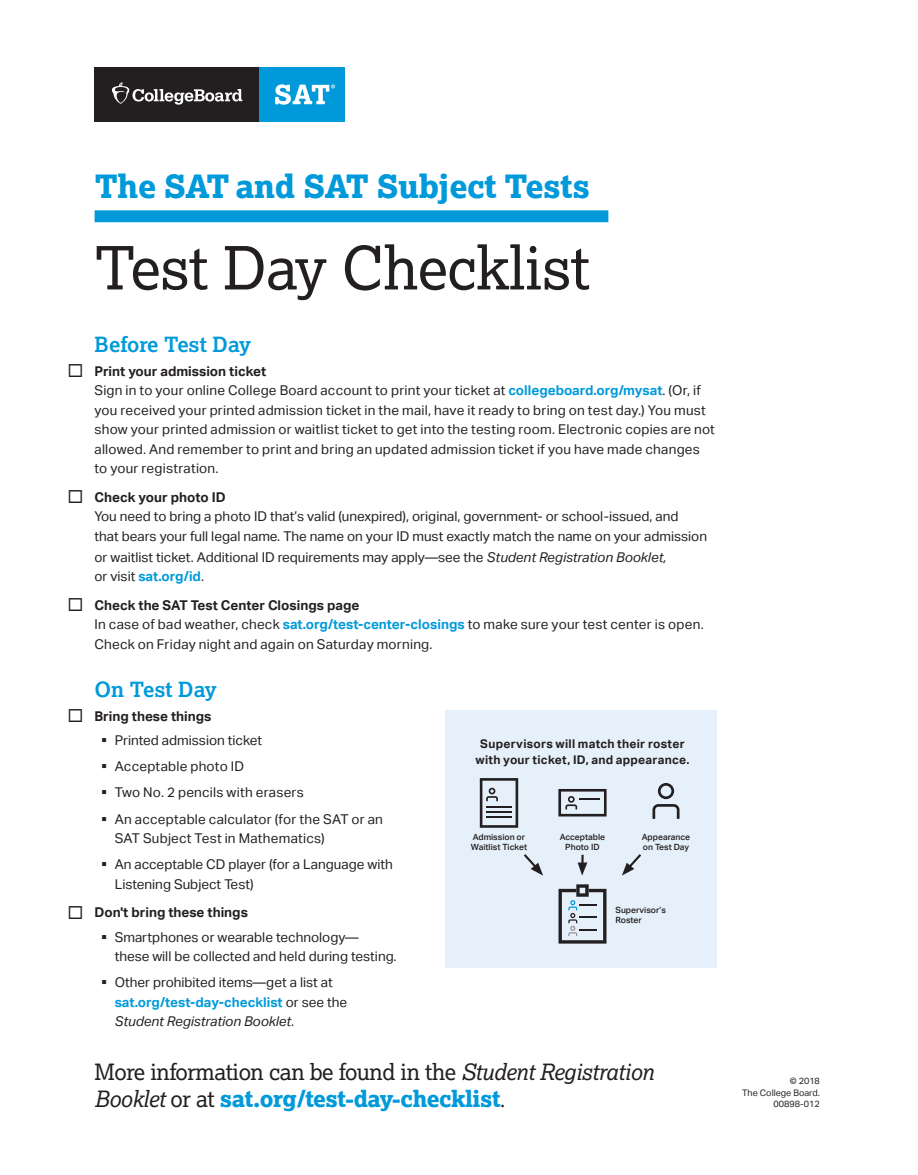
<style>
.page{position:relative;width:918px;height:1175px;background:#fff}
.page>*{position:absolute;margin:0;border:0;box-sizing:border-box;transform-origin:0 0}
.t1{font:59.55px "Lexia";letter-spacing:-.01em;color:#231f20}
.t2{font:800 31.95px "Lexia";letter-spacing:-.01em;color:#009ada}
.t3{font:22.5px "Lexia";letter-spacing:-.02em;color:#231f20}
.t4{font:800 22.5px "Lexia";letter-spacing:-.02em;color:#009ada}
.t5{font:700 21px "Lexia";color:#009ada}
.t6{font:13.5px/19.5px "Aktiv Grotesk";letter-spacing:.01em;color:#231f20}
.t7{font:700 13.5px "Aktiv Grotesk";color:#231f20}
.t8{font:700 12px/16.5px "Aktiv Grotesk";letter-spacing:.02em;color:#231f20;text-align:center}
.t9{font:9px/11.7px "Aktiv Grotesk";color:#231f20;text-align:right}
.t10{font:500 8.55px/10.1px "Aktiv Grotesk";color:#231f20}
.s1{font-weight:700;color:#009ada}
.s2{font-style:italic}
.s3{font-weight:400;font-style:italic;color:#231f20}
.s4{font-weight:400;color:#231f20}
.s5{font-family:"Minion Pro";font-weight:400;color:#231f20}
</style>
<div class="page">
<div style="left:446px;top:710px;width:271px;height:257px;background:#e6f0fa"></div>
<div style="left:95px;top:210px;width:513px;height:12px;background:#009ada"></div>
<div style="left:95px;top:68px;width:165px;height:54px;background:#231f20"></div>
<svg style="left:112px;top:82px;width:130px;height:23px"></svg>
<div style="left:260px;top:68px;width:85px;height:54px;background:#009ada"></div>
<svg style="left:275px;top:84px;width:60px;height:21px"></svg>
<svg style="left:480px;top:778px;width:38px;height:49px"></svg>
<hr style="left:486px;top:806px;width:26px;height:2px;background:#231f20">
<hr style="left:486px;top:811px;width:26px;height:2px;background:#231f20">
<hr style="left:486px;top:815px;width:26px;height:2px;background:#231f20">
<svg style="left:558px;top:789px;width:49px;height:27px"></svg>
<svg style="left:653px;top:783px;width:27px;height:36px"></svg>
<svg style="left:524px;top:854px;width:19px;height:21px"></svg>
<hr style="left:581px;top:854px;width:3px;height:14px;background:#231f20">
<svg style="left:578px;top:862px;width:9px;height:13px"></svg>
<svg style="left:622px;top:854px;width:20px;height:21px"></svg>
<svg style="left:559px;top:884px;width:47px;height:59px"></svg>
<h1 class="t2" style="left:95px;top:166px;width:497px">The SAT and SAT Subject Tests</h1>
<h1 class="t1" style="left:95px;top:230px;width:497px">Test Day Checklist</h1>
<h2 class="t5" style="left:94px;top:331px;width:158px">Before Test Day</h2>
<p class="t7" style="left:68px;top:363px;width:200px">◻ Print your admission ticket</p>
<p class="t6" style="left:94px;top:381px;width:622px">Sign in to your online College Board account to print your ticket at <span class="s1">collegeboard.org/mysat</span>. (Or, if you received your printed admission ticket in the mail, have it ready to bring on test day.) You must show your printed admission or waitlist ticket to get into the testing room. Electronic copies are not allowed. And remember to print and bring an updated admission ticket if you have made changes to your registration.</p>
<p class="t7" style="left:68px;top:489px;width:160px">◻ Check your photo ID</p>
<p class="t6" style="left:94px;top:507px;width:614px">You need to bring a photo ID that’s valid (unexpired), original, government- or school-issued, and<br>that bears your full legal name. The name on your ID must exactly match the name on your admission</p>
<p class="t6" style="left:94px;top:547px;width:574px">or waitlist ticket. Additional ID requirements may apply—see the <span class="s2">Student Registration Booklet, </span>or visit <span class="s1">sat.org/id</span>.</p>
<p class="t6" style="left:94px;top:615px;width:611px">In case of bad weather, check <span class="s1">sat.org/test-center-closings</span> to make sure your test center is open.<br>Check on Friday night and again on Saturday morning.</p>
<h2 class="t5" style="left:94px;top:676px;width:124px">On Test Day</h2>
<p class="t7" style="left:68px;top:708px;width:145px">◻ Bring these things</p>
<p class="t6" style="left:101px;top:730px;width:163px">▪ Printed admission ticket</p>
<p class="t8" style="left:475px;top:735px;width:216px">Supervisors will match their roster with your ticket, ID, and appearance.</p>
<p class="t7" style="left:94px;top:597px;width:266px">Check the SAT Test Center Closings page</p>
<p class="t6" style="left:101px;top:756px;width:144px">▪ Acceptable photo ID</p>
<p class="t6" style="left:101px;top:783px;width:204px">▪ Two No. 2 pencils with erasers</p>
<p class="t6" style="left:115px;top:809px;width:270px;text-indent:-14px">▪ An acceptable calculator (for the SAT or an<br>SAT Subject Test in Mathematics)</p>
<p class="t10" style="left:473px;top:831px;width:54px">Admission or</p>
<p class="t10" style="left:560px;top:831px;width:47px">Acceptable</p>
<p class="t10" style="left:642px;top:831px;width:50px">Appearance</p>
<p class="t10" style="left:471px;top:841px;width:58px">Waitlist Ticket</p>
<p class="t10" style="left:565px;top:841px;width:36px">Photo ID</p>
<p class="t10" style="left:643px;top:841px;width:48px">on Test Day</p>
<p class="t6" style="left:115px;top:855px;width:280px;text-indent:-14px">▪ An acceptable CD player (for a Language with<br>Listening Subject Test)</p>
<p class="t7" style="left:68px;top:905px;width:182px">◻ Don't bring these things</p>
<p class="t10" style="left:616px;top:905px;width:52px">Supervisor’s<br>Roster</p>
<p class="t6" style="left:115px;top:927px;width:283px;text-indent:-14px">▪ Smartphones or wearable technology— these will be collected and held during testing.</p>
<p class="t6" style="left:115px;top:972px;width:234px;text-indent:-14px">▪ Other prohibited items—get a list at <span class="s1">sat.org/test-day-checklist</span> or see the<br><span class="s2">Student Registration Booklet</span>.</p>
<p class="t3" style="left:95px;top:1058px;width:561px">More information can be found in the <span class="s2">Student Registration</span></p>
<p class="t9" style="left:742px;top:1075px;width:79px">© 2018<br>The College Board.</p>
<p class="t4" style="left:95px;top:1084px;width:412px"><span class="s3">Booklet</span> <span class="s4">or at</span> sat.org/test-day-checklist<span class="s5">.</span></p>
<p class="t9" style="left:774px;top:1098px;width:48px">00898-012</p>
</div>
